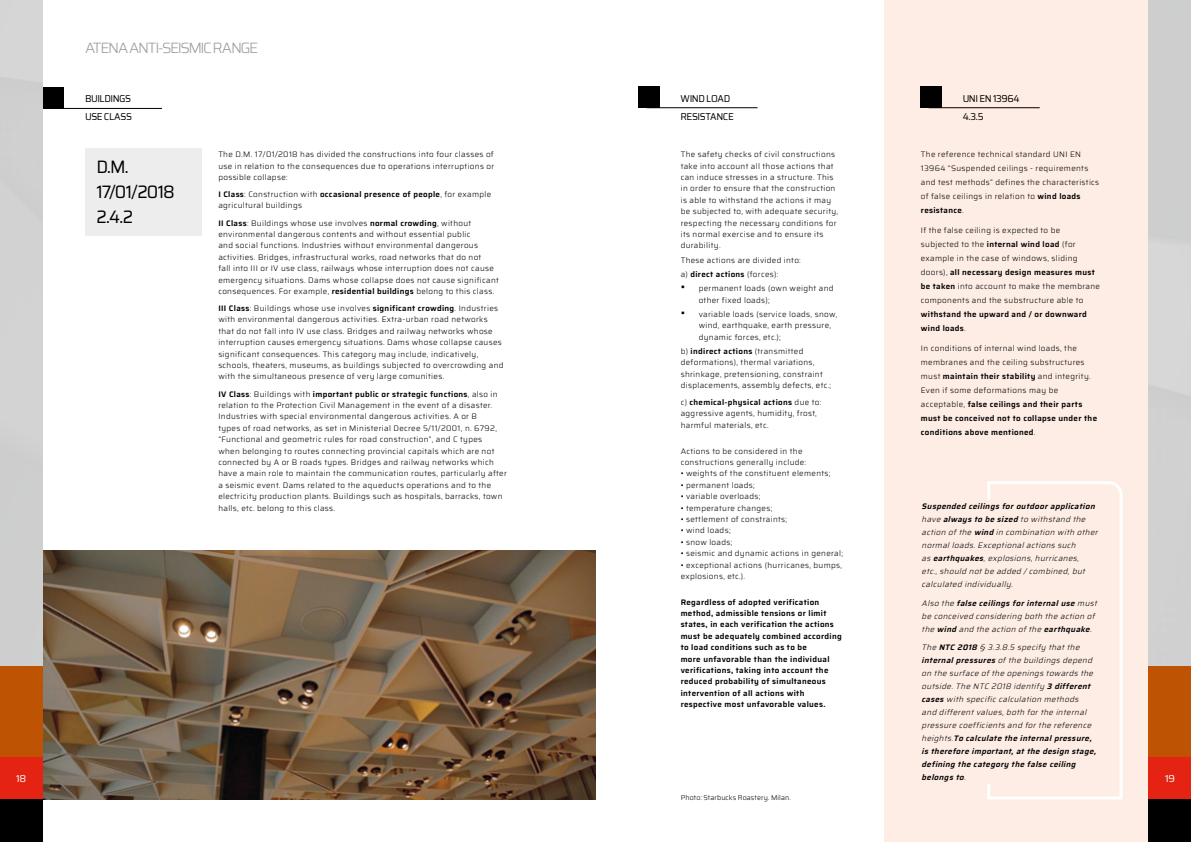
<style>
.page{position:relative;width:1191px;height:842px;background:#fff}
.page>*{position:absolute;margin:0;border:0;box-sizing:border-box;transform-origin:0 0}
.t1{font:18px/25px "Saira";letter-spacing:-.05em;color:#000;scale:.95 1}
.t2{font:300 15px "Saira";letter-spacing:-.09em;color:#9d9d9c}
.t3{font:10px/18px "Saira";letter-spacing:-.045em;color:#000;scale:.95 1}
.t4{font:10px "Saira";color:#fff}
.t5{font:300 8px/11.4px "Saira";letter-spacing:.04em;color:#000}
.t6{font:italic 300 8px/13px "Saira";color:#000}
.t7{font:600 8px/11.4px "Saira";letter-spacing:.04em;color:#000}
.t8{font:300 7px "Saira";letter-spacing:.015em;color:#000}
.s1{font-weight:600}
.s2{font-weight:300}
.s3{font-size:12px}
</style>
<div class="page">
<svg style="left:884px;top:0;width:307px;height:842px;background:#f7e8e1"></svg>
<div style="left:85px;top:148px;width:117px;height:88px;background:#ededed"></div>
<div style="left:43px;top:87px;width:21px;height:22px;background:#000"></div>
<hr style="left:51px;top:108px;width:111px;height:1px;background:#000">
<img style="left:43px;top:551px;width:552px;height:248px">
<svg style="left:987px;top:481px;width:136px;height:319px"></svg>
<div style="left:1148px;top:756px;width:43px;height:43px;background:#e42313"></div>
<div style="left:1148px;top:666px;width:43px;height:90px;background:#be5304"></div>
<div style="left:1148px;top:799px;width:43px;height:43px;background:#000"></div>
<div style="left:0;top:756px;width:43px;height:43px;background:#e42313"></div>
<div style="left:0;top:666px;width:43px;height:90px;background:#be5304"></div>
<div style="left:0;top:799px;width:43px;height:43px;background:#000"></div>
<div style="left:638px;top:86px;width:21px;height:22px;background:#000"></div>
<hr style="left:646px;top:107px;width:111px;height:1px;background:#000">
<div style="left:920px;top:86px;width:21px;height:22px;background:#000"></div>
<hr style="left:928px;top:107px;width:111px;height:1px;background:#000">
<div style="left:921px;top:500px;width:182px;height:283px;background:#feede5"></div>
<h2 class="t2" style="left:85px;top:36px;width:175px">ATENA ANTI-SEISMIC RANGE</h2>
<p class="t3" style="left:85px;top:90px;width:51px">BUILDINGS<br>USE CLASS</p>
<p class="t3" style="left:680px;top:90px;width:57px">WIND LOAD<br>RESISTANCE</p>
<p class="t3" style="left:962px;top:90px;width:61px">UNI EN 13964<br>4.3.5</p>
<p class="t5" style="left:218px;top:149px;width:277px;text-align:justify">The D.M. 17/01/2018 has divided the constructions into four classes of use in relation to the consequences due to operations interruptions or possible collapse:</p>
<p class="t5" style="left:218px;top:188px;width:274px"><span class="s1">I Class</span>: Construction with <span class="s1">occasional presence of people</span>, for example agricultural buildings</p>
<p class="t5" style="left:218px;top:217px;width:282px"><span class="s1">II Class</span>: Buildings whose use involves <span class="s1">normal crowding</span>, without environmental dangerous contents and without essential public<br>and social functions. Industries without environmental dangerous activities. Bridges, infrastructural works, road networks that do not<br>fall into III or IV use class, railways whose interruption does not cause emergency situations. Dams whose collapse does not cause significant consequences. For example, <span class="s1">residential buildings</span> belong to this class.</p>
<p class="t5" style="left:218px;top:302px;width:287px"><span class="s1">III Class</span>: Buildings whose use involves <span class="s1">significant crowding</span>. Industries with environmental dangerous activities. Extra-urban road networks that do not fall into IV use class. Bridges and railway networks whose interruption causes emergency situations. Dams whose collapse causes significant consequences. This category may include, indicatively, schools, theaters, museums, as buildings subjected to overcrowding and with the simultaneous presence of very large comunities.</p>
<p class="t5" style="left:218px;top:388px;width:290px"><span class="s1">IV Class</span>: Buildings with <span class="s1">important public or strategic functions</span>, also in relation to the Protection Civil Management in the event of a disaster.<br>Industries with special environmental dangerous activities. A or B<br>types of road networks, as set in Ministerial Decree 5/11/2001, n. 6792, “Functional and geometric rules for road construction”, and C types<br>when belonging to routes connecting provincial capitals which are not connected by A or B roads types. Bridges and railway networks which have a main role to maintain the communication routes, particularly after a seismic event. Dams related to the aqueducts operations and to the electricity production plants. Buildings such as hospitals, barracks, town halls, etc. belong to this class.</p>
<p class="t5" style="left:921px;top:147px;width:180px;line-height:14px">The reference technical standard UNI EN 13964 “Suspended ceilings - requirements and test methods” defines the characteristics of false ceilings in relation to <span class="s1">wind loads resistance</span>.</p>
<p class="t5" style="left:921px;top:223px;width:181px;line-height:14px">If the false ceiling is expected to be subjected to the <span class="s1">internal wind load</span> (for example in the case of windows, sliding doors), <span class="s1">all necessary design measures must be taken</span> into account to make the membrane components and the substructure able to</p>
<p class="t7" style="left:921px;top:307px;width:167px;line-height:14px">withstand the upward and / or downward wind loads<span class="s2">.</span></p>
<p class="t5" style="left:921px;top:341px;width:178px;line-height:14px">In conditions of internal wind loads, the membranes and the ceiling substructures must <span class="s1">maintain their stability</span> and integrity.<br>Even if some deformations may be acceptable, <span class="s1">false ceilings and their parts must be conceived not to collapse under the conditions above mentioned</span>.</p>
<h1 class="t1" style="left:96px;top:154px;width:84px">D.M.<br>17/01/2018<br>2.4.2</h1>
<p class="t5" style="left:680px;top:149px;width:159px">The safety checks of civil constructions take into account all those actions that can induce stresses in a structure. This in order to ensure that the construction is able to withstand the actions it may be subjected to, with adequate security, respecting the necessary conditions for its normal exercise and to ensure its durability.</p>
<p class="t5" style="left:680px;top:253px;width:122px;line-height:14.2px">These actions are divided into: a) <span class="s1">direct actions</span> (forces):</p>
<p class="t5" style="left:698px;top:282px;width:136px;text-indent:-18px"><span class="s3">•</span> permanent loads (own weight and other fixed loads);</p>
<p class="t5" style="left:698px;top:308px;width:140px;text-indent:-18px"><span class="s3">•</span> variable loads (service loads, snow, wind, earthquake, earth pressure, dynamic forces, etc.);</p>
<p class="t5" style="left:680px;top:345px;width:152px">b) <span class="s1">indirect actions</span> (transmitted deformations), thermal variations, shrinkage, pretensioning, constraint displacements, assembly defects, etc.;</p>
<p class="t5" style="left:680px;top:396px;width:142px">c) <span class="s1">chemical-physical actions</span> due to: aggressive agents, humidity, frost, harmful materials, etc.</p>
<p class="t5" style="left:680px;top:445px;width:127px">Actions to be considered in the constructions generally include:</p>
<p class="t5" style="left:680px;top:468px;width:151px">• weights of the constituent elements;</p>
<p class="t5" style="left:680px;top:479px;width:76px">• permanent loads;</p>
<p class="t5" style="left:680px;top:490px;width:81px">• variable overloads;</p>
<p class="t5" style="left:680px;top:502px;width:93px">• temperature changes;</p>
<p class="t5" style="left:680px;top:513px;width:108px">• settlement of constraints;</p>
<p class="t5" style="left:680px;top:525px;width:51px">• wind loads;</p>
<p class="t5" style="left:680px;top:536px;width:53px">• snow loads;</p>
<p class="t5" style="left:680px;top:547px;width:164px">• seismic and dynamic actions in general;</p>
<p class="t5" style="left:680px;top:559px;width:163px">• exceptional actions (hurricanes, bumps, explosions, etc.).</p>
<p class="t7" style="left:680px;top:596px;width:163px">Regardless of adopted verification method, admissible tensions or limit states, in each verification the actions must be adequately combined according to load conditions such as to be<br>more unfavorable than the individual verifications, taking into account the reduced probability of simultaneous intervention of all actions with respective most unfavorable values.</p>
<p class="t6" style="left:921px;top:499px;width:180px"><span class="s1">Suspended ceilingsforoutdoorapplication </span>have <span class="s1">alwaysto be sized</span> to withstand the action ofthe <span class="s1">wind</span> in combination with other normalloads.Exceptionalactions such<br>as <span class="s1">earthquakes</span>,explosions,hurricanes, etc.,should notbe added /combined,but calculated individually.</p>
<p class="t6" style="left:921px;top:596px;width:179px">Also the <span class="s1">false ceilingsforinternaluse</span> must be conceived considering both the action of the <span class="s1">wind</span> and the action ofthe <span class="s1">earthquake</span>.</p>
<p class="t6" style="left:921px;top:641px;width:179px">The <span class="s1">NTC 2018</span> § 3.3.8.5 specify thatthe <span class="s1">internalpressures</span>ofthe buildings depend on the surface ofthe openings towards the outside.The NTC 2018 identify <span class="s1">3 different cases</span>with specificcalculation methods and differentvalues,both forthe internal pressure coefficients and forthe reference heights.<span class="s1">To calculate the internalpressure, istherefore important,atthe design stage, defining the category the false ceiling belongsto</span>.</p>
<p class="t4" style="left:16px;top:771px;width:12px">18</p>
<p class="t4" style="left:1165px;top:771px;width:11px">19</p>
<p class="t8" style="left:680px;top:792px;width:112px">Photo: Starbucks Roastery. Milan.</p>
</div>
